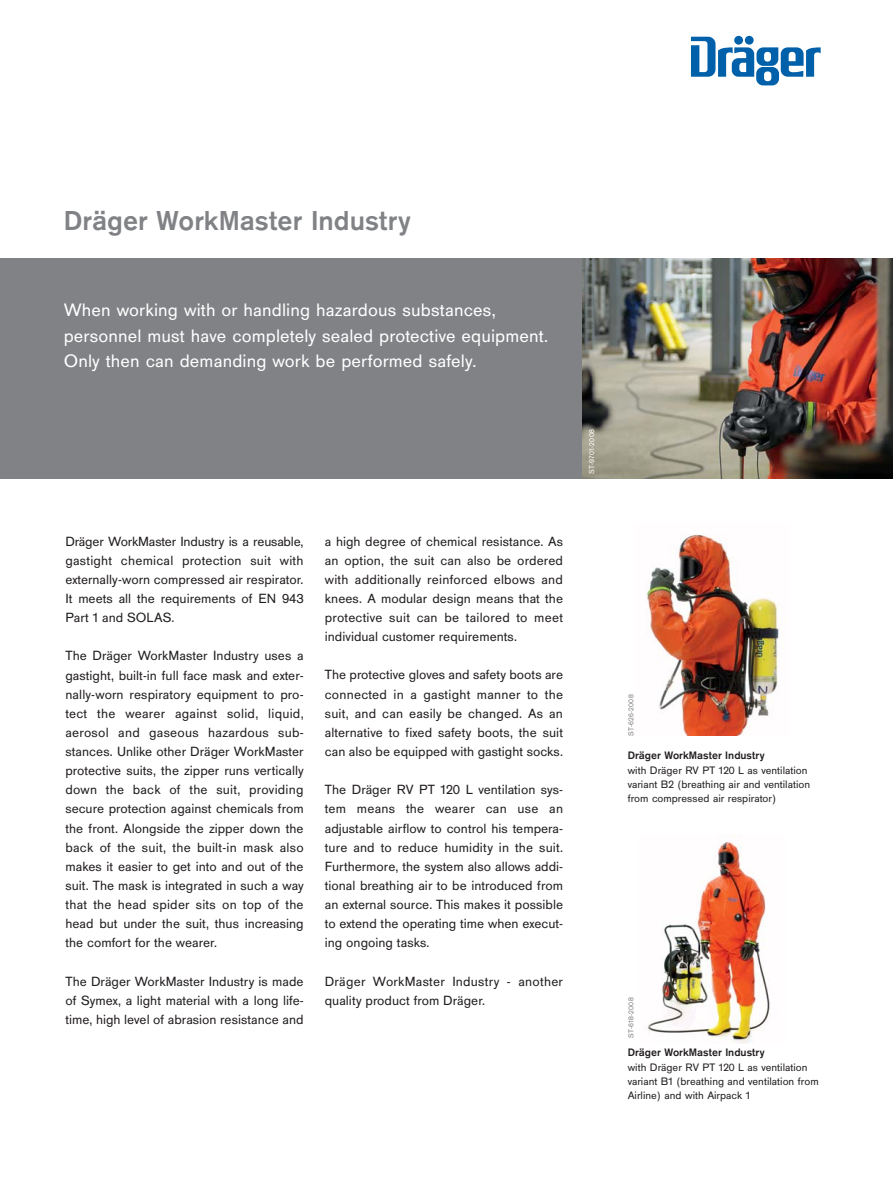
<style>
.page{position:relative;width:893px;height:1191px;background:#fff}
.page>*{position:absolute;margin:0;border:0;box-sizing:border-box;transform-origin:0 0}
.t1{font:700 28.5px "Draeger San";color:#808285}
.t2{font:18.75px/25.5px "Draeger San";letter-spacing:.005em;color:#fff}
.t3{font:13.8px/19.2px "Draeger San";color:#231f20;text-align:justify}
.t4{font:11.25px/14.2px "Draeger San";color:#231f20}
.t5{font:700 11.25px "Draeger San";color:#231f20}
.t6{font:7.5px "Draeger San";letter-spacing:.025em;color:#808285}
.t7{font:7.5px "Draeger San";letter-spacing:.025em;color:#fff}
</style>
<div class="page">
<div style="left:0;top:258px;width:625px;height:220px;background:#808285"></div>
<svg style="left:691px;top:37px;width:130px;height:48px"></svg>
<img style="left:583px;top:258px;width:310px;height:220px">
<img style="left:646px;top:534px;width:137px;height:202px">
<img style="left:648px;top:834px;width:122px;height:209px">
<h1 class="t1" style="left:64px;top:211px;width:348px">Dräger WorkMaster Industry</h1>
<h2 class="t2" style="left:64px;top:299px;width:486px">When working with or handling hazardous substances, personnel must have completely sealed protective equipment.<br>Only then can demanding work be performed safely.</h2>
<p class="t3" style="left:65px;top:533px;width:240px">Dräger WorkMaster Industry is a reusa ble, gastight chemical protection suit with externally-worn compressed air respirator.<br>It meets all the requirements of EN 943<br>Part 1 and SOLAS.</p>
<p class="t3" style="left:65px;top:647px;width:240px">The Dräger WorkMaster Industry uses a gastight, built-in full face mask and exter&shy;nally-worn respiratory equipment to pro&shy;tect the wearer against solid, liquid, aerosol and gaseous hazardous sub&shy;stances. Unlike other Dräger WorkMaster protective suits, the zipper runs vertically down the back of the suit, providing secure protection against chemicals from the front. Alongside the zipper down the back of the suit, the built-in mask also makes it easier to get into and out of the suit. The mask is integrated in such a way that the head spider sits on top of the head but under the suit, thus increasing the comfort for the wearer.</p>
<p class="t3" style="left:65px;top:973px;width:240px">The Dräger WorkMaster Industry is made of Symex, a light material with a long life&shy;time, high level of abrasion resistance and</p>
<p class="t3" style="left:325px;top:533px;width:240px">a high degree of chemical resistance. As an option, the suit can also be ordered with additionally reinforced elbows and knees. A modular design means that the protective suit can be tailored to meet individual customer requirements.</p>
<p class="t3" style="left:325px;top:667px;width:240px">The protective gloves and safety boots are connected in a gastight manner to the suit, and can easily be changed. As an alternative to fixed safety boots, the suit can also be equipped with gastight socks.</p>
<p class="t3" style="left:325px;top:781px;width:240px">The Dräger RV PT 120 L ventilation sys&shy;tem means the wearer can use an adjustable airflow to control his tempera&shy;ture and to reduce humidity in the suit.<br>Furthermore, the system also allows addi&shy;tional breathing air to be introduced from an external source. This makes it possible to extend the operating time when execut&shy;ing ongoing tasks.</p>
<p class="t3" style="left:325px;top:973px;width:240px">Dräger WorkMaster Industry - another quality product from Dräger.</p>
<p class="t7" style="left:589px;top:474px;width:46px;rotate:-90deg">ST-9701-2008</p>
<p class="t6" style="left:628px;top:736px;width:43px;rotate:-90deg">ST-626-2008</p>
<p class="t5" style="left:628px;top:752px;width:138px">Dräger WorkMaster Industry</p>
<p class="t4" style="left:628px;top:764px;width:184px">with Dräger RV PT 120 L as ventilation variant B2 (breathing air and ventilation from compressed air respirator)</p>
<p class="t6" style="left:628px;top:1038px;width:42px;rotate:-90deg">ST-618-2008</p>
<p class="t5" style="left:628px;top:1049px;width:138px">Dräger WorkMaster Industry</p>
<p class="t4" style="left:628px;top:1061px;width:192px">with Dräger RV PT 120 L as ventilation variant B1 (breathing and ventilation from<br>Airline) and with Airpack 1</p>
</div>
